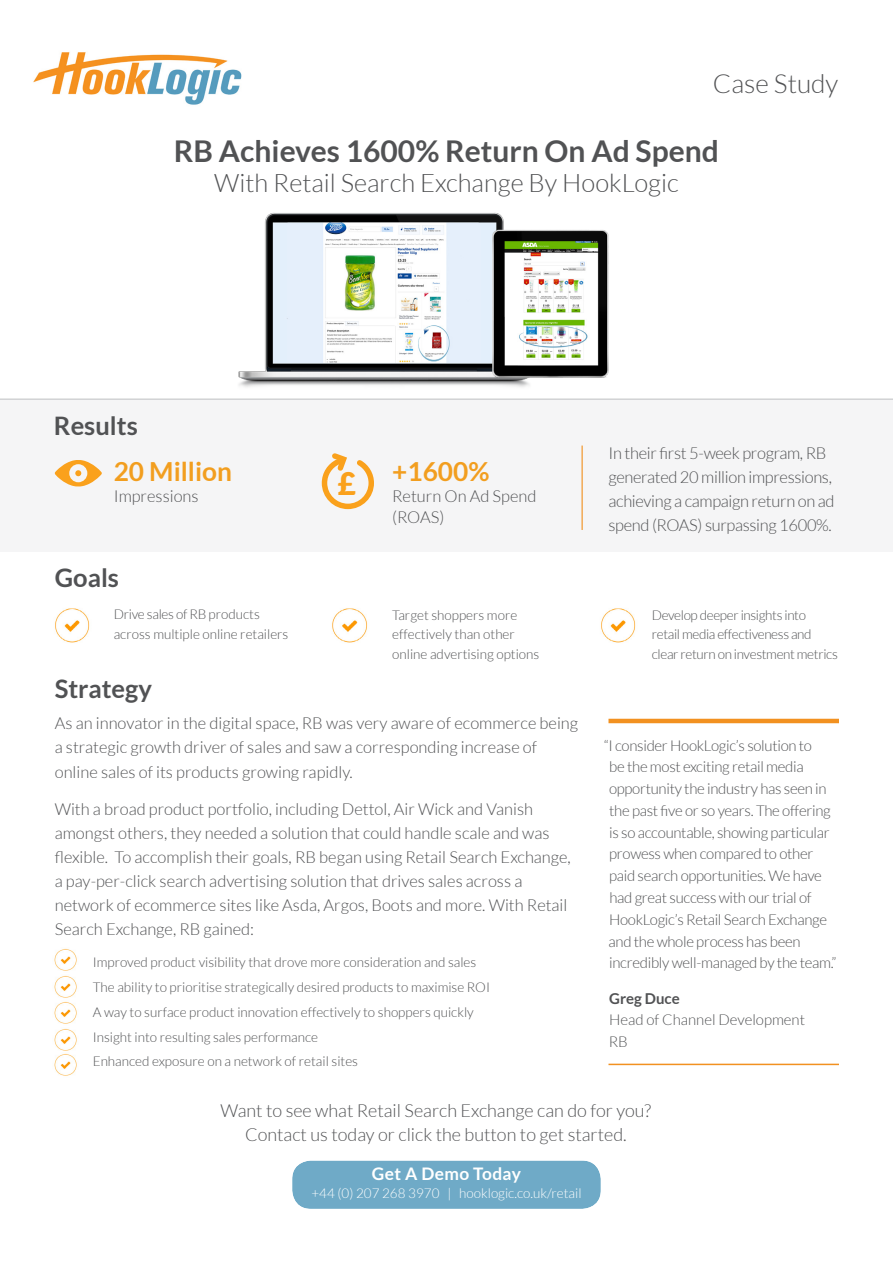
<style>
.page{position:relative;width:893px;height:1263px;background:#fff}
.page>*{position:absolute;margin:0;border:0;box-sizing:border-box;transform-origin:0 0}
.t1{font:900 31.05px "Lato";color:#faa11c}
.t2{font:700 30px "Lato";color:#515254}
.t3{font:700 26.25px "Lato";color:#f29e1f}
.t4{font:300 26.25px "Lato";color:#515254}
.t5{font:300 25.5px "Lato";color:#515254}
.t6{font:700 25.5px "Lato";color:#515254}
.t7{font:300 18px/24px "Lato";color:#515254;text-align:center}
.t8{font:700 17.4px "Lato";letter-spacing:.02em;color:#fff}
.t9{font:300 16.5px/24px "Lato";color:#515254}
.t10{font:300 16.5px/24px "Lato";letter-spacing:-.02em;color:#515254}
.t11{font:300 15px/21.8px "Lato";letter-spacing:-.02em;color:#515254}
.t12{font:300 15px/21.8px "Lato";color:#515254}
.t13{font:700 15px "Lato";color:#515254}
.t14{font:300 13.5px/24.8px "Lato";color:#515254}
.t15{font:300 13.5px/19.5px "Lato";letter-spacing:-.025em;color:#515254}
.t16{font:300 13.5px "Lato";color:#fff}
</style>
<div class="page">
<img style="left:238px;top:212px;width:292px;height:175px">
<div style="left:0;top:399px;width:893px;height:153px;background:#f5f5f6"></div>
<div style="left:292px;top:1160px;width:309px;height:49px;background:#6faac7"></div>
<img style="left:55px;top:608px;width:35px;height:35px">
<img style="left:54px;top:948px;width:23px;height:76px">
<img style="left:332px;top:608px;width:36px;height:35px">
<img style="left:601px;top:608px;width:35px;height:35px">
<img style="left:54px;top:1028px;width:23px;height:48px">
<hr style="left:608px;top:719px;width:231px;height:4px;background:#f29120">
<hr style="left:608px;top:1064px;width:231px;height:1px;background:#f29120">
<hr style="left:582px;top:446px;width:1px;height:84px;background:#f29120">
<img style="left:33px;top:52px;width:209px;height:53px">
<hr style="left:0;top:399px;width:893px;height:1px;background:#bec0c2">
<img style="left:492px;top:229px;width:117px;height:150px">
<svg style="left:55px;top:460px;width:47px;height:27px"></svg>
<svg style="left:321px;top:453px;width:53px;height:57px"></svg>
<h3 class="t4" style="left:713px;top:69px;width:127px">Case Study</h3>
<h2 class="t2" style="left:174px;top:134px;width:546px">RB Achieves 1600% Return On Ad Spend</h2>
<h3 class="t5" style="left:214px;top:169px;width:466px">With Retail Search Exchange By HookLogic</h3>
<h3 class="t6" style="left:54px;top:411px;width:85px">Results</h3>
<h3 class="t3" style="left:114px;top:456px;width:120px">20 Million</h3>
<p class="t9" style="left:114px;top:484px;width:86px">Impressions</p>
<h3 class="t6" style="left:55px;top:563px;width:66px">Goals</h3>
<h1 class="t1" style="left:338px;top:465px;width:20px">£</h1>
<h3 class="t3" style="left:392px;top:456px;width:99px">+1600%</h3>
<p class="t9" style="left:392px;top:486px;width:146px;line-height:21px">Return On Ad Spend (ROAS)</p>
<p class="t10" style="left:608px;top:441px;width:228px">In their first 5-week program, RB generated 20 million impressions, achieving a campaign return on ad spend (ROAS) surpassing 1600%.</p>
<p class="t14" style="left:114px;top:605px;width:176px;line-height:19.5px">Drive sales of RB products across multiple online retailers</p>
<p class="t14" style="left:392px;top:605px;width:149px;line-height:19.5px">Target shoppers more effectively than other online advertising options</p>
<p class="t15" style="left:652px;top:605px;width:188px">Develop deeper insights into<br>retail media effectiveness and clear return on investment metrics</p>
<h3 class="t6" style="left:55px;top:674px;width:99px">Strategy</h3>
<p class="t9" style="left:55px;top:712px;width:525px">As an innovator in the digital space, RB was very aware of ecommerce being a strategic growth driver of sales and saw a corresponding increase of online sales of its products growing rapidly.</p>
<p class="t9" style="left:55px;top:797px;width:518px">With a broad product portfolio, including Dettol, Air Wick and Vanish amongst others, they needed a solution that could handle scale and was flexible. To accomplish their goals, RB began using Retail Search Exchange, a pay-per-click search advertising solution that drives sales across a network of ecommerce sites like Asda, Argos, Boots and more. With Retail Search Exchange, RB gained:</p>
<p class="t14" style="left:93px;top:950px;width:399px">Improved product visibility that drove more consideration and sales The ability to prioritise strategically desired products to maximise ROI A way to surface product innovation effectively to shoppers quickly Insight into resulting sales performance<br>Enhanced exposure on a network of retail sites</p>
<p class="t11" style="left:609px;top:734px;width:229px;text-indent:-5px">“I consider HookLogic’s solution to<br>be the most exciting retail media opportunity the industry has seen in the past five or so years. The offering is so accountable, showing particular prowess when compared to other paid search opportunities. We have had great success with our trial of HookLogic’s Retail Search Exchange and the whole process has been incredibly well-managed by the team.”</p>
<p class="t13" style="left:609px;top:989px;width:72px">Greg Duce</p>
<p class="t12" style="left:609px;top:1009px;width:198px">Head of Channel Development<br>RB</p>
<p class="t7" style="left:221px;top:1099px;width:432px">Want to see what Retail Search Exchange can do for you?<br>Contact us today or click the button to get started.</p>
<p class="t8" style="left:372px;top:1164px;width:150px">Get A Demo Today</p>
<p class="t16" style="left:311px;top:1186px;width:272px">+44 (0) 207 268 3970 | hooklogic.co.uk/retail</p>
</div>
